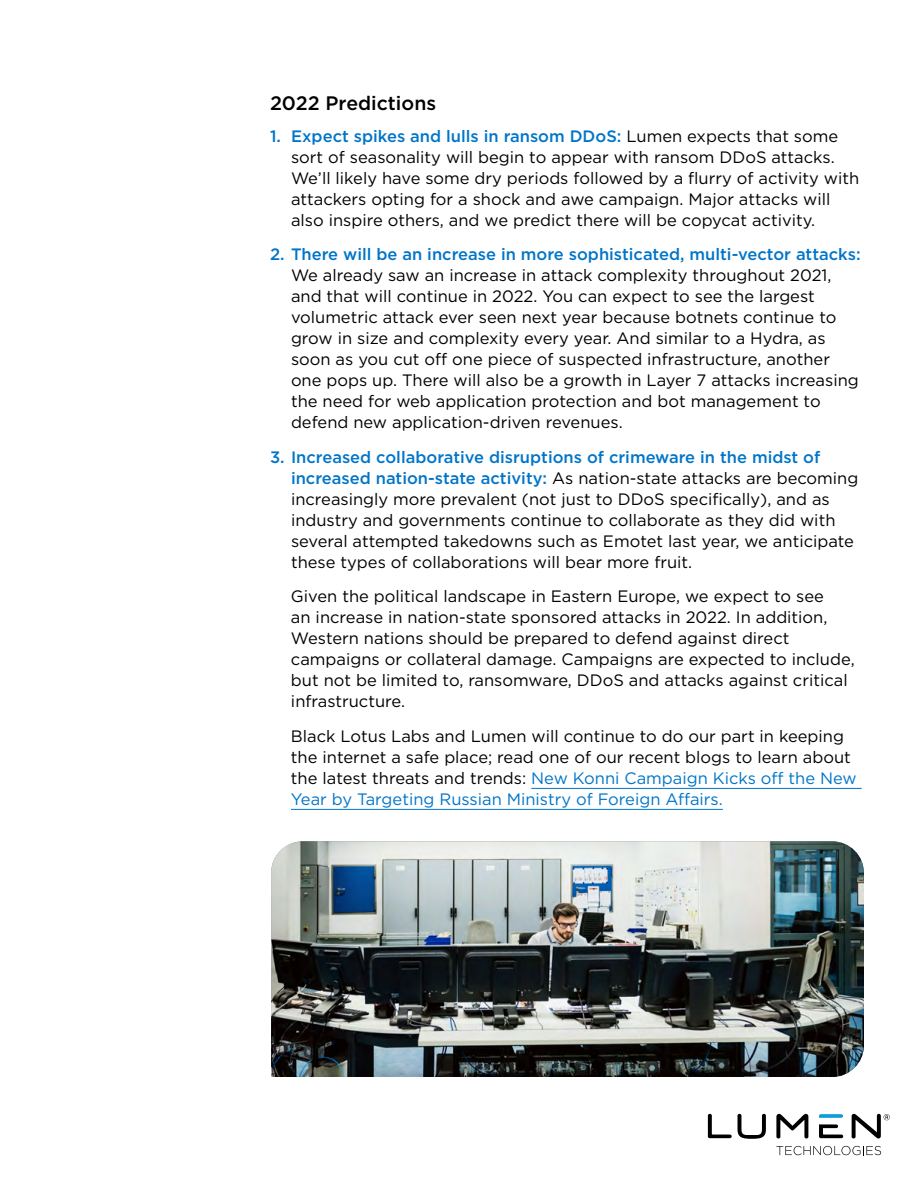
<style>
.page{position:relative;width:918px;height:1188px;background:#fff}
.page>*{position:absolute;margin:0;border:0;box-sizing:border-box;transform-origin:0 0}
.t1{font:500 19.5px "Gotham";color:#000}
.t2{font:16.5px/21px "Gotham";color:#000}
.t3{font:500 16.5px "Gotham";color:#0075c9}
.s1{font-weight:500;color:#0075c9}
.s2{color:#0075c9}
</style>
<div class="page">
<svg style="left:708px;top:1114px;width:24px;height:24px"></svg>
<svg style="left:738px;top:1114px;width:28px;height:25px"></svg>
<svg style="left:776px;top:1114px;width:32px;height:24px"></svg>
<svg style="left:819px;top:1114px;width:24px;height:4px"></svg>
<svg style="left:819px;top:1124px;width:24px;height:14px"></svg>
<svg style="left:852px;top:1114px;width:38px;height:24px"></svg>
<svg style="left:776px;top:1146px;width:105px;height:9px"></svg>
<hr style="left:531px;top:788px;width:331px;height:1px;background:#0075c9">
<hr style="left:291px;top:809px;width:432px;height:1px;background:#0075c9">
<img style="left:271px;top:841px;width:593px;height:236px">
<p class="t1" style="left:270px;top:90px;width:168px">2022 Predictions</p>
<p class="t2" style="left:291px;top:125px;width:570px;text-indent:-21px"><span class="s1">1. Expect spikes and lulls in ransom DDoS:</span> Lumen expects that some sort of seasonality will begin to appear with ransom DDoS attacks.<br>We’ll likely have some dry periods followed by a flurry of activity with attackers opting for a shock and awe campaign. Major attacks will also inspire others, and we predict there will be copycat activity.</p>
<p class="t3" style="left:270px;top:244px;width:592px">2. There will be an increase in more sophisticated, multi-vector attacks:</p>
<p class="t2" style="left:291px;top:265px;width:569px">We already saw an increase in attack complexity throughout 2021, and that will continue in 2022. You can expect to see the largest volumetric attack ever seen next year because botnets continue to grow in size and complexity every year. And similar to a Hydra, as soon as you cut off one piece of suspected infrastructure, another one pops up. There will also be a growth in Layer 7 attacks increasing the need for web application protection and bot management to defend new application-driven revenues.</p>
<p class="t2" style="left:291px;top:446px;width:569px;text-indent:-21px"><span class="s1">3. Increased collaborative disruptions of crimeware in the midst of increased nation-state activity:</span> As nation-state attacks are becoming increasingly more prevalent (not just to DDoS specifically), and as industry and governments continue to collaborate as they did with several attempted takedowns such as Emotet last year, we anticipate these types of collaborations will bear more fruit.</p>
<p class="t2" style="left:291px;top:586px;width:565px">Given the political landscape in Eastern Europe, we expect to see<br>an increase in nation-state sponsored attacks in 2022. In addition, Western nations should be prepared to defend against direct campaigns or collateral damage. Campaigns are expected to include, but not be limited to, ransomware, DDoS and attacks against critical infrastructure.</p>
<p class="t2" style="left:291px;top:725px;width:567px">Black Lotus Labs and Lumen will continue to do our part in keeping the internet a safe place; read one of our recent blogs to learn about the latest threats and trends: <span class="s2">New Konni Campaign Kicks off the New Year by Targeting Russian Ministry of Foreign Affairs.</span></p>
</div>
